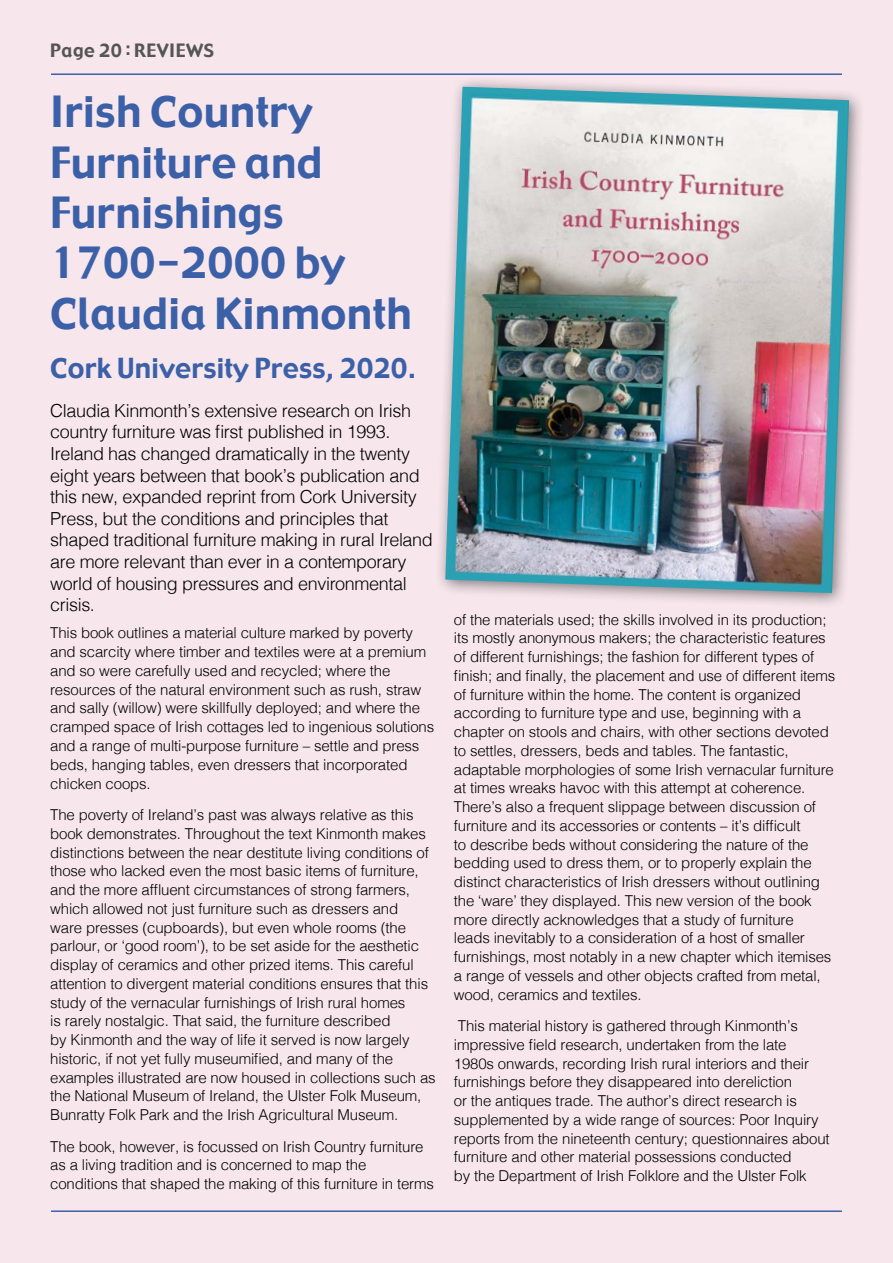
<style>
.page{position:relative;width:893px;height:1263px;background:#f7e7ed}
.page>*{position:absolute;margin:0;border:0;box-sizing:border-box;transform-origin:0 0}
.t1{font:42px/50.4px "Gadget";letter-spacing:.01em;color:#3c60a7}
.t2{font:27px "Gadget";letter-spacing:.01em;color:#3c60a7}
.t3{font:300 18px/21.6px "Helvetica";letter-spacing:-.02em;color:#000}
.t4{font:18px "Gadget";letter-spacing:.03em;color:#555}
.t5{font:300 15px/18.8px "Helvetica";letter-spacing:-.01em;color:#000}
</style>
<div class="page">
<hr style="left:51px;top:73px;width:791px;height:2px;background:#3c60a7">
<div style="left:434px;top:76px;width:432px;height:534px;background:#000;opacity:.5"></div>
<img style="left:445px;top:87px;width:404px;height:506px">
<hr style="left:51px;top:1210px;width:791px;height:2px;background:#3c60a7">
<p class="t4" style="left:50px;top:39px;width:165px">Page 20 : REVIEWS</p>
<h1 class="t1" style="left:50px;top:86px;width:363px">Irish Country<br>Furniture and<br>Furnishings<br>1700-2000 by<br>Claudia Kinmonth</h1>
<h2 class="t2" style="left:50px;top:351px;width:368px">Cork University Press, 2020.</h2>
<p class="t3" style="left:50px;top:401px;width:384px">Claudia Kinmonth’s extensive research on Irish country furniture was first published in 1993.<br>Ireland has changed dramatically in the twenty eight years between that book’s publication and this new, expanded reprint from Cork University Press, but the conditions and principles that shaped traditional furniture making in rural Ireland are more relevant than ever in a contemporary world of housing pressures and environmental crisis.</p>
<p class="t5" style="left:50px;top:625px;width:386px">This book outlines a material culture marked by poverty and scarcity where timber and textiles were at a premium and so were carefully used and recycled; where the resources of the natural environment such as rush, straw and sally (willow) were skillfully deployed; and where the cramped space of Irish cottages led to ingenious solutions and a range of multi-purpose furniture – settle and press beds, hanging tables, even dressers that incorporated chicken coops.</p>
<p class="t5" style="left:50px;top:806px;width:387px">The poverty of Ireland’s past was always relative as this book demonstrates. Throughout the text Kinmonth makes distinctions between the near destitute living conditions of those who lacked even the most basic items of furniture, and the more affluent circumstances of strong farmers, which allowed not just furniture such as dressers and<br>ware presses (cupboards), but even whole rooms (the parlour, or ‘good room’), to be set aside for the aesthetic display of ceramics and other prized items. This careful attention to divergent material conditions ensures that this study of the vernacular furnishings of Irish rural homes<br>is rarely nostalgic. That said, the furniture described<br>by Kinmonth and the way of life it served is now largely historic, if not yet fully museumified, and many of the examples illustrated are now housed in collections such as the National Museum of Ireland, the Ulster Folk Museum, Bunratty Folk Park and the Irish Agricultural Museum.</p>
<p class="t5" style="left:50px;top:1138px;width:385px">The book, however, is focussed on Irish Country furniture as a living tradition and is concerned to map the conditions that shaped the making of this furniture in terms</p>
<p class="t5" style="left:454px;top:611px;width:383px">of the materials used; the skills involved in its production; its mostly anonymous makers; the characteristic features of different furnishings; the fashion for different types of finish; and finally, the placement and use of different items of furniture within the home. The content is organized according to furniture type and use, beginning with a chapter on stools and chairs, with other sections devoted to settles, dressers, beds and tables. The fantastic, adaptable morphologies of some Irish vernacular furniture at times wreaks havoc with this attempt at coherence.<br>There’s also a frequent slippage between discussion of furniture and its accessories or contents – it’s difficult<br>to describe beds without considering the nature of the bedding used to dress them, or to properly explain the distinct characteristics of Irish dressers without outlining the ‘ware’ they displayed. This new version of the book more directly acknowledges that a study of furniture<br>leads inevitably to a consideration of a host of smaller furnishings, most notably in a new chapter which itemises a range of vessels and other objects crafted from metal, wood, ceramics and textiles.</p>
<p class="t5" style="left:454px;top:1018px;width:377px">This material history is gathered through Kinmonth’s impressive field research, undertaken from the late 1980s onwards, recording Irish rural interiors and their furnishings before they disappeared into dereliction<br>or the antiques trade. The author’s direct research is supplemented by a wide range of sources: Poor Inquiry reports from the nineteenth century; questionnaires about furniture and other material possessions conducted<br>by the Department of Irish Folklore and the Ulster Folk</p>
</div>
